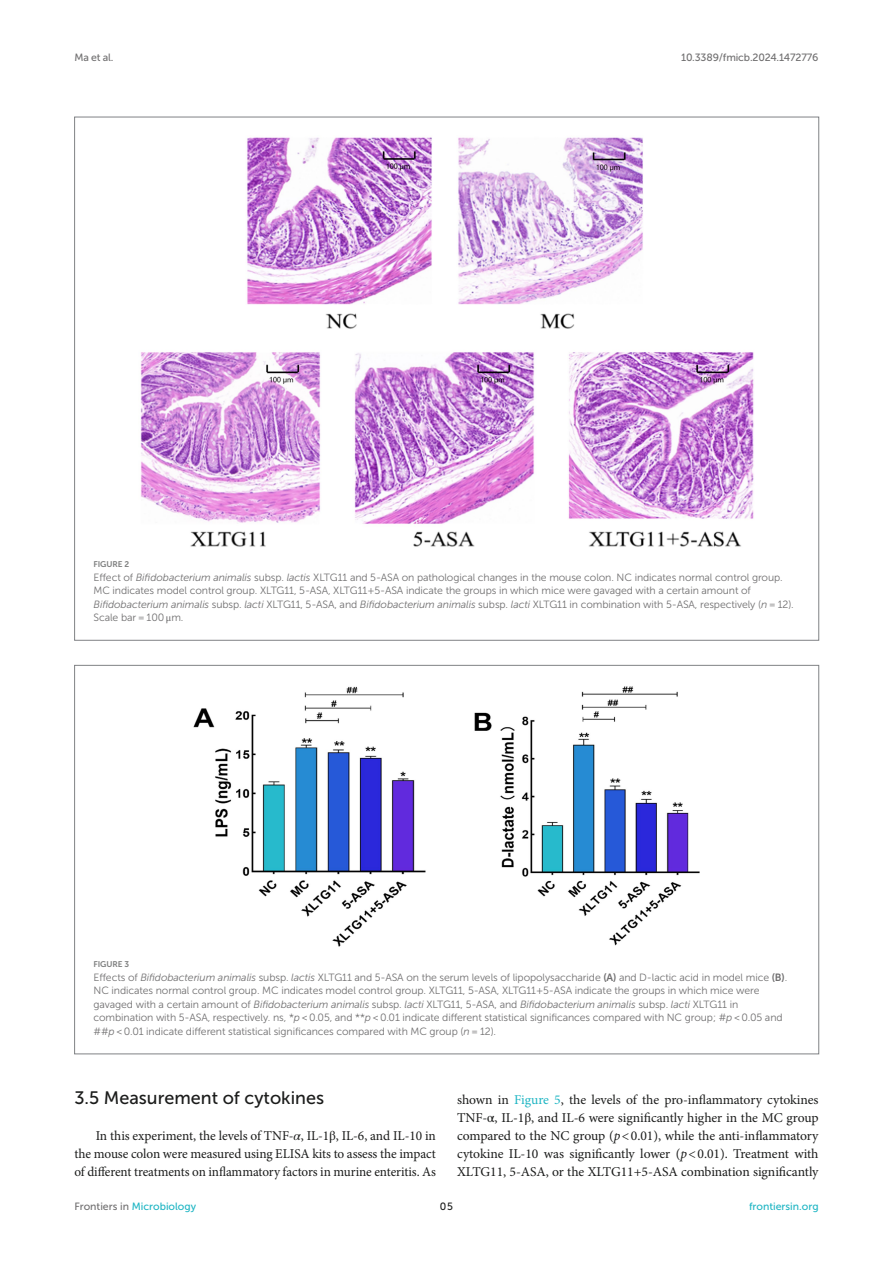
<style>
.page{position:relative;width:893px;height:1263px;background:#fff}
.page>*{position:absolute;margin:0;border:0;box-sizing:border-box;transform-origin:0 0}
.HEAD_2{font:18px "Museo Sans 500";color:#1b1c1b}
.TEXT{font:13.5px/18px "Minion Pro";letter-spacing:-.005em;color:#1b1c1b;text-align:justify}
.FIG_LEG{font:10.5px/13.5px "Museo Sans 300";letter-spacing:-.01em;color:#706f70}
.t1{font:10.5px "Museo Sans 500";color:#1db5c3}
.t2{font:10.5px "Museo Sans 500";letter-spacing:-.015em;color:#706f70}
.t3{font:10.5px "Museo Sans 500";color:#1b1c1b}
.FIG_HD{font:8.25px "Museo Sans 700";letter-spacing:-.01em;color:#7e7f7f}
.s1{font-style:italic}
.s2{font-family:"STIX General"}
.s3{font-family:"Museo Sans 700"}
.s4{font-family:"STIX General";font-style:italic}
.s5{color:#1db5c3}
.s6{color:#706f70}
</style>
<div class="page">
<img style="left:140px;top:137px;width:614px;height:410px">
<img style="left:193px;top:686px;width:507px;height:261px">
<p class="t2" style="left:74px;top:51px;width:40px">Ma et al.</p>
<p class="t2" style="left:681px;top:51px;width:139px">10.3389/fmicb.2024.1472776</p>
<p class="FIG_HD" style="left:94px;top:560px;width:37px">FIGURE 2</p>
<p class="FIG_LEG" style="left:94px;top:570px;width:702px">Effect of <span class="s1">Bifidobacterium animalis</span> subsp. <span class="s1">lactis</span> XLTG11 and 5-ASA on pathological changes in the mouse colon. NC indicates normal control group.<br>MC indicates model control group. XLTG11, 5-ASA, XLTG11+5-ASA indicate the groups in which mice were gavaged with a certain amount of <span class="s1">Bifidobacterium animalis</span> subsp. <span class="s1">lacti</span> XLTG11, 5-ASA, and <span class="s1">Bifidobacterium animalis</span> subsp. <span class="s1">lacti</span> XLTG11 in combination with 5-ASA, respectively (<span class="s1">n</span> = 12).<br>Scale bar = 100 <span class="s2">μ</span>m.</p>
<p class="FIG_HD" style="left:94px;top:960px;width:37px">FIGURE 3</p>
<p class="FIG_LEG" style="left:94px;top:971px;width:695px">Effects of <span class="s1">Bifidobacterium animalis</span> subsp. <span class="s1">lactis</span> XLTG11 and 5-ASA on the serum levels of lipopolysaccharide <span class="s3">(A)</span> and D-lactic acid in model mice <span class="s3">(B)</span>.<br>NC indicates normal control group. MC indicates model control group. XLTG11, 5-ASA, XLTG11+5-ASA indicate the groups in which mice were gavaged with a certain amount of <span class="s1">Bifidobacterium animalis</span> subsp. <span class="s1">lacti</span> XLTG11, 5-ASA, and <span class="s1">Bifidobacterium animalis</span> subsp. <span class="s1">lacti</span> XLTG11 in combination with 5-ASA, respectively. ns, *<span class="s1">p</span> &lt; 0.05, and **<span class="s1">p</span> &lt; 0.01 indicate different statistical significances compared with NC group; #<span class="s1">p</span> &lt; 0.05 and ##<span class="s1">p</span> &lt; 0.01 indicate different statistical significances compared with MC group (<span class="s1">n</span> = 12).</p>
<p class="HEAD_2" style="left:74px;top:1088px;width:251px">3.5 Measurement of cytokines</p>
<p class="TEXT" style="left:74px;top:1127px;width:363px;text-indent:21px">In this experiment, the levels of TNF-<span class="s4">α</span>, IL-1<span class="s2">β</span>, IL-6, and IL-10 in the mouse colon were measured using ELISA kits to assess the impact of different treatments on inflammatory factors in murine enteritis. As</p>
<p class="TEXT" style="left:457px;top:1091px;width:363px">shown in <span class="s5">Figure 5</span>, the levels of the pro-inflammatory cytokines TNF-<span class="s2">α</span>, IL-1<span class="s2">β</span>, and IL-6 were significantly higher in the MC group compared to the NC group (<span class="s1">p</span>&lt;0.01), while the anti-inflammatory cytokine IL-10 was significantly lower (<span class="s1">p</span>&lt;0.01). Treatment with XLTG11, 5-ASA, or the XLTG11+5-ASA combination significantly</p>
<p class="t1" style="left:74px;top:1200px;width:123px"><span class="s6">Frontiers in</span> Microbiology</p>
<p class="t3" style="left:440px;top:1200px;width:14px">05</p>
<p class="t1" style="left:749px;top:1200px;width:71px">frontiersin.org</p>
</div>
